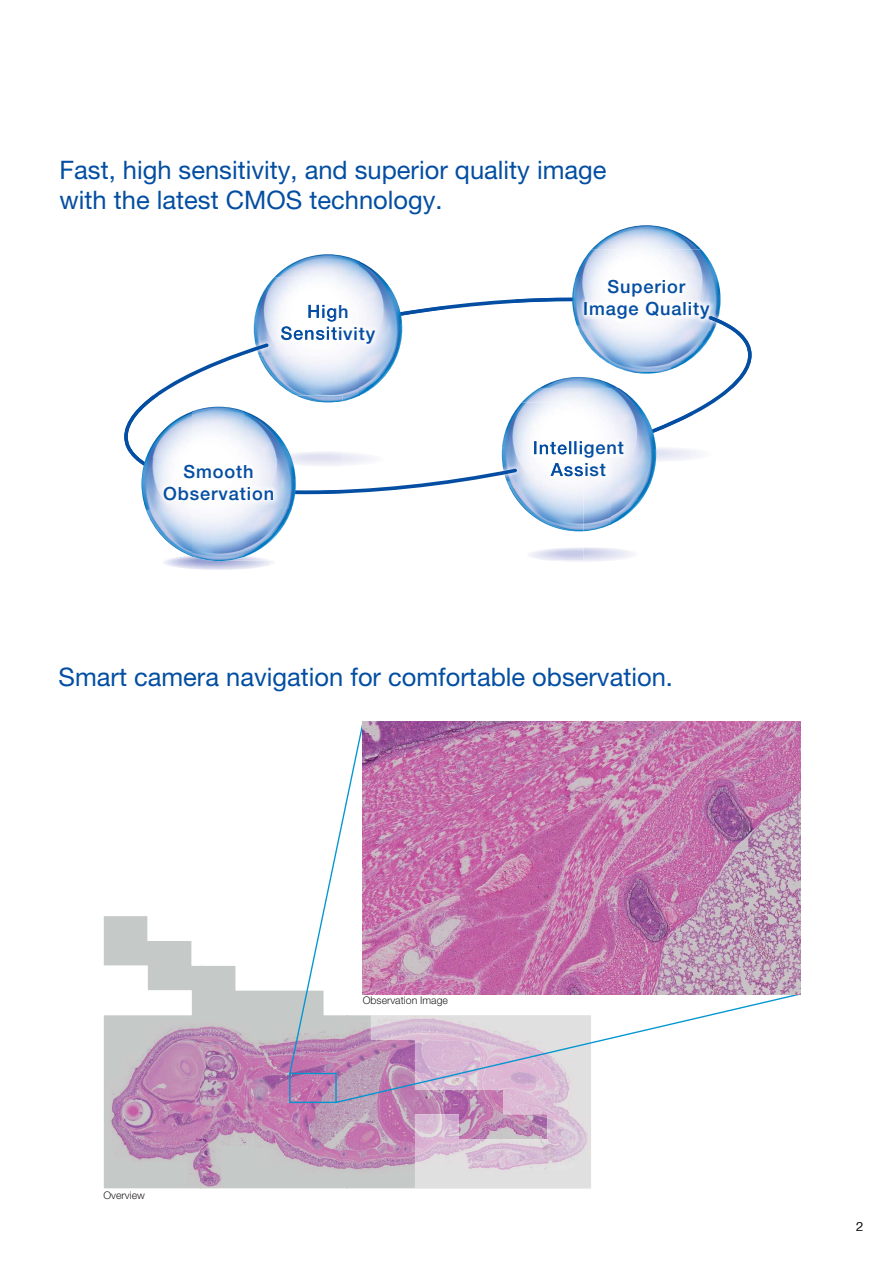
<style>
.page{position:relative;width:893px;height:1263px;background:#fff}
.page>*{position:absolute;margin:0;border:0;box-sizing:border-box;transform-origin:0 0}
.t1{font:25.5px/30px "Helvetica Neue LT Std";color:#034ea2}
.t2{font:500 18.15px/21.8px "Helvetica Neue LT Std";letter-spacing:.05em;color:#034ea2;text-align:center}
.t3{font:300 12.75px "Helvetica Neue LT Std";color:#231f20}
.t4{font:300 10.5px "Helvetica Neue LT Std";color:#231f20}
.s1{color:#9ba4d3}
.s2{color:#6f80bf}
.s3{color:#a0a8d5}
.s4{color:#315ba9}
.s5{color:#949fd0}
.s6{color:#a7afd9}
</style>
<div class="page">
<img style="left:104px;top:916px;width:97px;height:272px">
<img style="left:201px;top:965px;width:146px;height:223px">
<img style="left:347px;top:1104px;width:24px;height:39px">
<img style="left:347px;top:1143px;width:24px;height:45px">
<img style="left:371px;top:1104px;width:220px;height:84px">
<svg style="left:288px;top:721px;width:513px;height:383px"></svg>
<img style="left:363px;top:721px;width:437px;height:273px">
<img style="left:551px;top:548px;width:82px;height:14px">
<img style="left:275px;top:254px;width:84px;height:43px">
<img style="left:359px;top:261px;width:43px;height:91px">
<img style="left:335px;top:303px;width:25px;height:98px">
<img style="left:359px;top:352px;width:40px;height:45px">
<img style="left:335px;top:305px;width:12px;height:16px">
<img style="left:335px;top:326px;width:40px;height:17px">
<svg style="left:389px;top:298px;width:183px;height:20px"></svg>
<img style="left:572px;top:280px;width:3px;height:39px">
<img style="left:591px;top:225px;width:110px;height:25px">
<img style="left:575px;top:250px;width:97px;height:122px">
<img style="left:672px;top:250px;width:49px;height:66px">
<img style="left:608px;top:280px;width:77px;height:17px">
<img style="left:585px;top:302px;width:124px;height:17px">
<svg style="left:656px;top:447px;width:1px;height:15px"></svg>
<img style="left:522px;top:388px;width:89px;height:34px">
<img style="left:611px;top:388px;width:45px;height:95px">
<img style="left:583px;top:475px;width:28px;height:56px">
<img style="left:611px;top:483px;width:40px;height:42px">
<svg style="left:641px;top:316px;width:111px;height:121px"></svg>
<img style="left:631px;top:372px;width:31px;height:2px">
<img style="left:539px;top:377px;width:80px;height:11px">
<img style="left:611px;top:441px;width:12px;height:17px">
<img style="left:583px;top:475px;width:23px;height:1px">
<img style="left:530px;top:548px;width:53px;height:12px">
<img style="left:502px;top:402px;width:81px;height:129px">
<img style="left:534px;top:441px;width:49px;height:14px">
<img style="left:551px;top:463px;width:32px;height:13px">
<img style="left:254px;top:277px;width:81px;height:118px">
<img style="left:309px;top:305px;width:26px;height:16px">
<img style="left:281px;top:341px;width:54px;height:2px">
<img style="left:281px;top:326px;width:54px;height:15px">
<img style="left:296px;top:395px;width:26px;height:7px">
<svg style="left:322px;top:395px;width:20px;height:8px"></svg>
<svg style="left:293px;top:453px;width:224px;height:41px"></svg>
<img style="left:141px;top:476px;width:1px;height:16px">
<svg style="left:124px;top:343px;width:145px;height:122px"></svg>
<img style="left:145px;top:410px;width:48px;height:48px">
<img style="left:193px;top:407px;width:51px;height:51px">
<img style="left:244px;top:410px;width:49px;height:48px">
<img style="left:142px;top:458px;width:154px;height:52px">
<img style="left:146px;top:510px;width:47px;height:48px">
<img style="left:193px;top:510px;width:51px;height:51px">
<img style="left:244px;top:510px;width:48px;height:48px">
<img style="left:184px;top:464px;width:69px;height:14px">
<img style="left:164px;top:486px;width:109px;height:14px">
<p class="t1" style="left:60px;top:158px;width:548px">Fast, high sensitivity, and superior quality image with the latest CMOS technology.</p>
<p class="t2" style="left:280px;top:303px;width:96px"><span class="s1">H</span>igh<br><span class="s2">S</span>ensitivity</p>
<p class="t2" style="left:163px;top:463px;width:112px">Smooth<br>Observation</p>
<p class="t2" style="left:583px;top:278px;width:128px">Superior<br>Image Quality</p>
<p class="t2" style="left:533px;top:439px;width:93px"><span class="s3">I</span>ntelligent<br><span class="s4">A</span><span class="s5">s</span><span class="s6">s</span>ist</p>
<p class="t1" style="left:59px;top:665px;width:616px">Smart camera navigation for comfortable observation.</p>
<p class="t4" style="left:104px;top:1191px;width:43px">Overview</p>
<p class="t4" style="left:363px;top:996px;width:87px">Observation Image</p>
<p class="t3" style="left:856px;top:1222px;width:9px">2</p>
</div>
